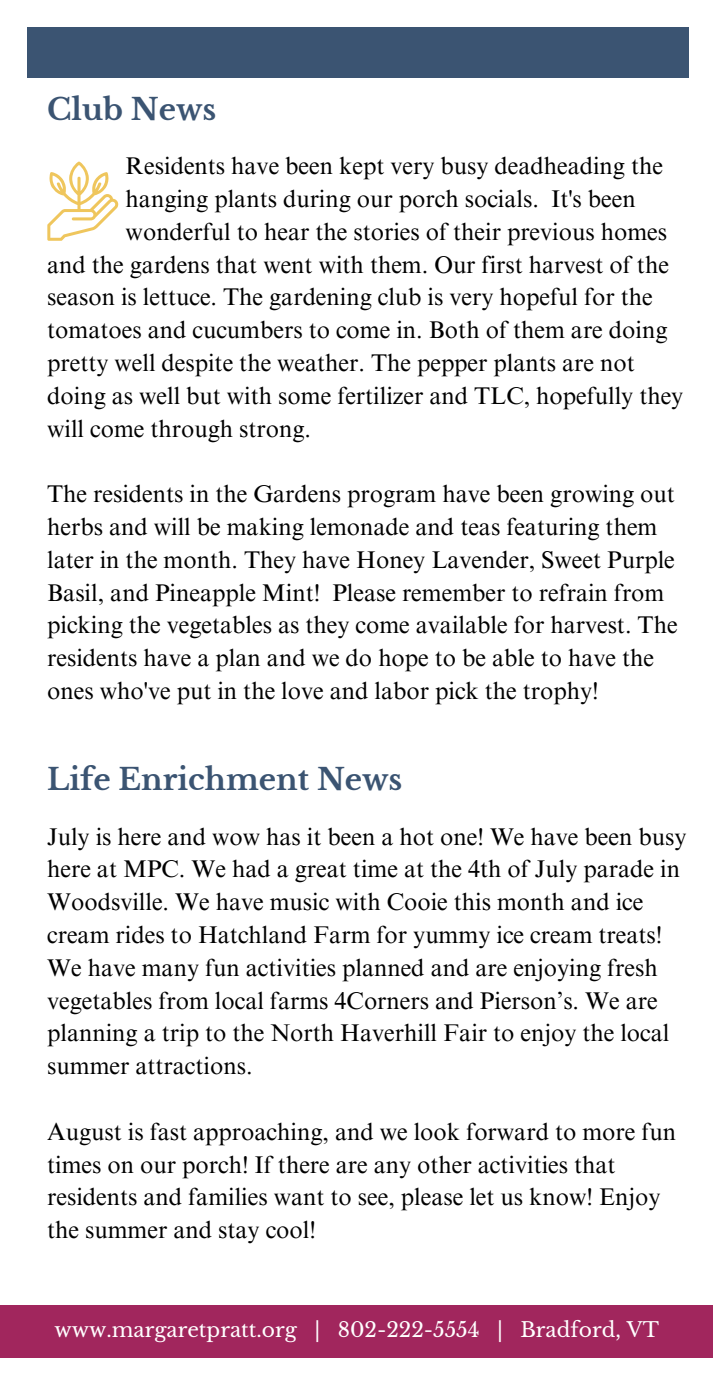
<style>
.page{position:relative;width:714px;height:1386px;background:#fff}
.page>*{position:absolute;margin:0;border:0;box-sizing:border-box;transform-origin:0 0}
.t1{font:700 29.57px "Libre Baskerville";color:#3b5472}
.t2{font:24.15px/32.9px "Times NRMT Pro";color:#000}
.t3{font:20.3px "Libre Baskerville";color:#fff}
</style>
<div class="page">
<div style="left:27px;top:27px;width:661px;height:50px;background:#3b5472"></div>
<div style="left:0;top:1305px;width:712px;height:53px;background:#a1265d"></div>
<svg style="left:47px;top:162px;width:71px;height:78px"></svg>
<p class="t1" style="left:47px;top:92px;width:171px">Club News</p>
<h2 class="t2" style="left:126px;top:152px;width:539px">Residents have been kept very busy deadheading the</h2>
<h2 class="t2" style="left:126px;top:185px;width:512px">hanging plants during our porch socials. It's been</h2>
<h2 class="t2" style="left:126px;top:218px;width:543px">wonderful to hear the stories of their previous homes</h2>
<h2 class="t2" style="left:47px;top:251px;width:623px">and the gardens that went with them. Our first harvest of the</h2>
<h2 class="t2" style="left:47px;top:284px;width:607px">season is lettuce. The gardening club is very hopeful for the</h2>
<h2 class="t2" style="left:47px;top:316px;width:622px">tomatoes and cucumbers to come in. Both of them are doing</h2>
<h2 class="t2" style="left:47px;top:349px;width:589px">pretty well despite the weather. The pepper plants are not</h2>
<h2 class="t2" style="left:47px;top:382px;width:638px">doing as well but with some fertilizer and TLC, hopefully they</h2>
<h2 class="t2" style="left:47px;top:415px;width:265px">will come through strong.</h2>
<h2 class="t2" style="left:47px;top:481px;width:632px">The residents in the Gardens program have been growing out herbs and will be making lemonade and teas featuring them later in the month. They have Honey Lavender, Sweet Purple Basil, and Pineapple Mint! Please remember to refrain from picking the vegetables as they come available for harvest. The residents have a plan and we do hope to be able to have the ones who've put in the love and labor pick the trophy!</h2>
<h1 class="t1" style="left:47px;top:762px;width:357px">Life Enrichment News</h1>
<h2 class="t2" style="left:47px;top:823px;width:641px">July is here and wow has it been a hot one! We have been busy here at MPC. We had a great time at the 4th of July parade in Woodsville. We have music with Cooie this month and ice cream rides to Hatchland Farm for yummy ice cream treats!<br>We have many fun activities planned and are enjoying fresh vegetables from local farms 4Corners and Pierson’s. We are planning a trip to the North Haverhill Fair to enjoy the local summer attractions.</h2>
<h2 class="t2" style="left:47px;top:1118px;width:631px">August is fast approaching, and we look forward to more fun times on our porch! If there are any other activities that residents and families want to see, please let us know! Enjoy the summer and stay cool!</h2>
<h1 class="t3" style="left:55px;top:1318px;width:606px">www.margaretpratt.org | 802-222-5554 | Bradford, VT</h1>
</div>
